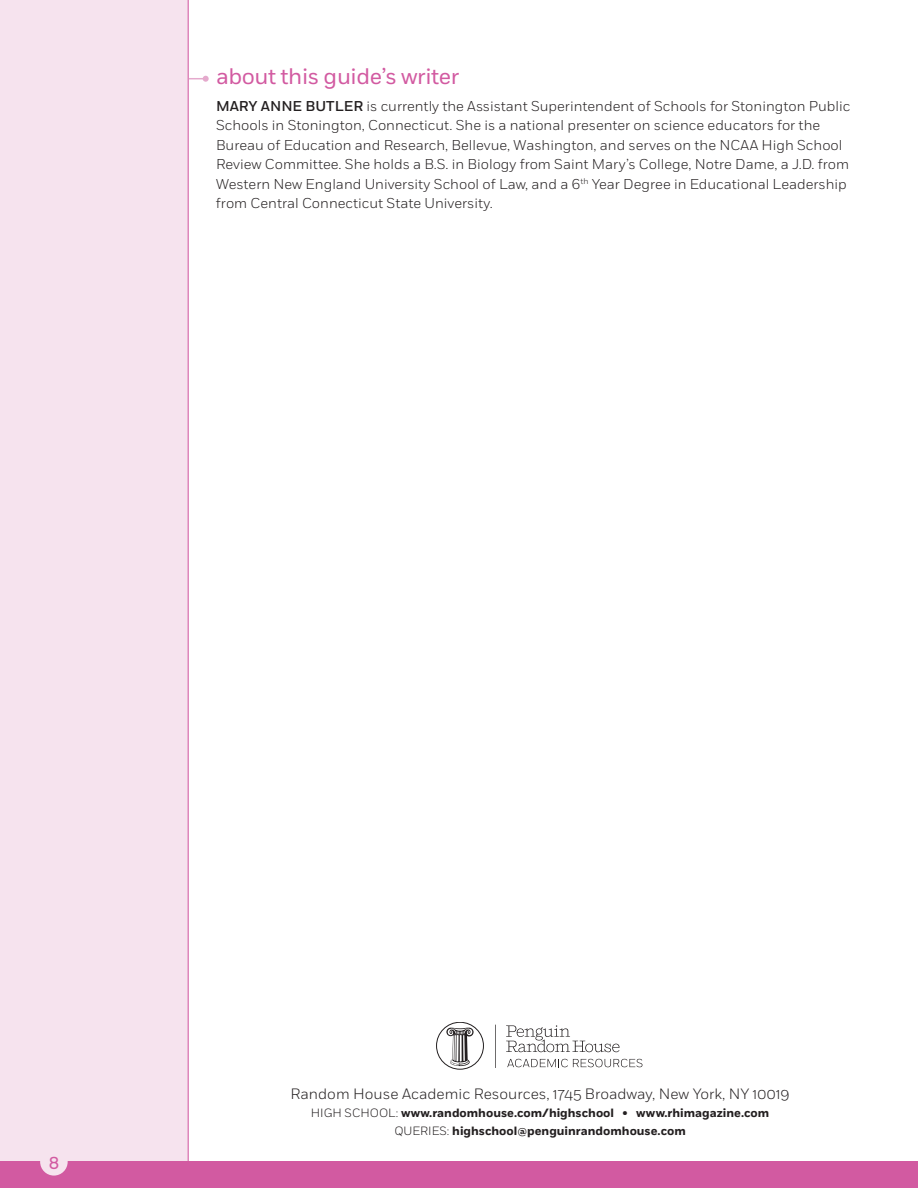
<style>
.page{position:relative;width:918px;height:1188px;background:#fff}
.page>*{position:absolute;margin:0;border:0;box-sizing:border-box;transform-origin:0 0}
.t1{font:22.5px "Fort";letter-spacing:-.02em;color:#d25aa1}
.t2{font:18px "Akzidenz Grotesk BE";color:#d25aa1}
.t3{font:300 15px "Fort";color:#231f20}
.t4{font:300 14.25px/19.5px "Fort";color:#231f20}
.t5{font:700 12px/18px "Fort";color:#231f20;text-align:center}
.s1{font-weight:500}
.s2{font-weight:300}
</style>
<div class="page">
<hr style="left:148px;top:78px;width:58px;height:1px;background:#e5aacd">
<svg style="left:203px;top:76px;width:6px;height:6px"></svg>
<div style="left:0;top:0;width:188px;height:1167px;background:#f6e3ee"></div>
<hr style="left:188px;top:0;width:1px;height:1188px;background:#d25aa1">
<div style="left:0;top:1162px;width:918px;height:26px;background:#d25aa1"></div>
<div style="left:40px;top:1148px;width:28px;height:28px;background:#f6e3ee;border-radius:50%"></div>
<svg style="left:495px;top:1025px;width:147px;height:43px"></svg>
<svg style="left:446px;top:1028px;width:28px;height:39px"></svg>
<div style="left:436px;top:1022px;width:48px;height:48px;border:1px solid #231f20;border-radius:50%"></div>
<h1 class="t1" style="left:216px;top:63px;width:245px">about this guide’s writer</h1>
<p class="t4" style="left:216px;top:96px;width:636px"><span class="s1">MARY ANNE BUTLER</span> is currently the Assistant Superintendent of Schools for Stonington Public Schools in Stonington, Connecticut. She is a national presenter on science educators for the Bureau of Education and Research, Bellevue, Washington, and serves on the NCAA High School Review Committee. She holds a B.S. in Biology from Saint Mary’s College, Notre Dame, a J.D. from Western New England University School of Law, and a 6<sup>th</sup> Year Degree in Educational Leadership from Central Connecticut State University.</p>
<p class="t2" style="left:49px;top:1152px;width:12px">8</p>
<p class="t3" style="left:291px;top:1085px;width:501px">Random House Academic Resources, 1745 Broadway, New York, NY 10019</p>
<p class="t5" style="left:311px;top:1105px;width:460px"><span class="s2">HIGH SCHOOL:</span> www.randomhouse.com/highschool • www.rhimagazine.com<br><span class="s2">QUERIES:</span> highschool@penguinrandomhouse.com</p>
</div>
